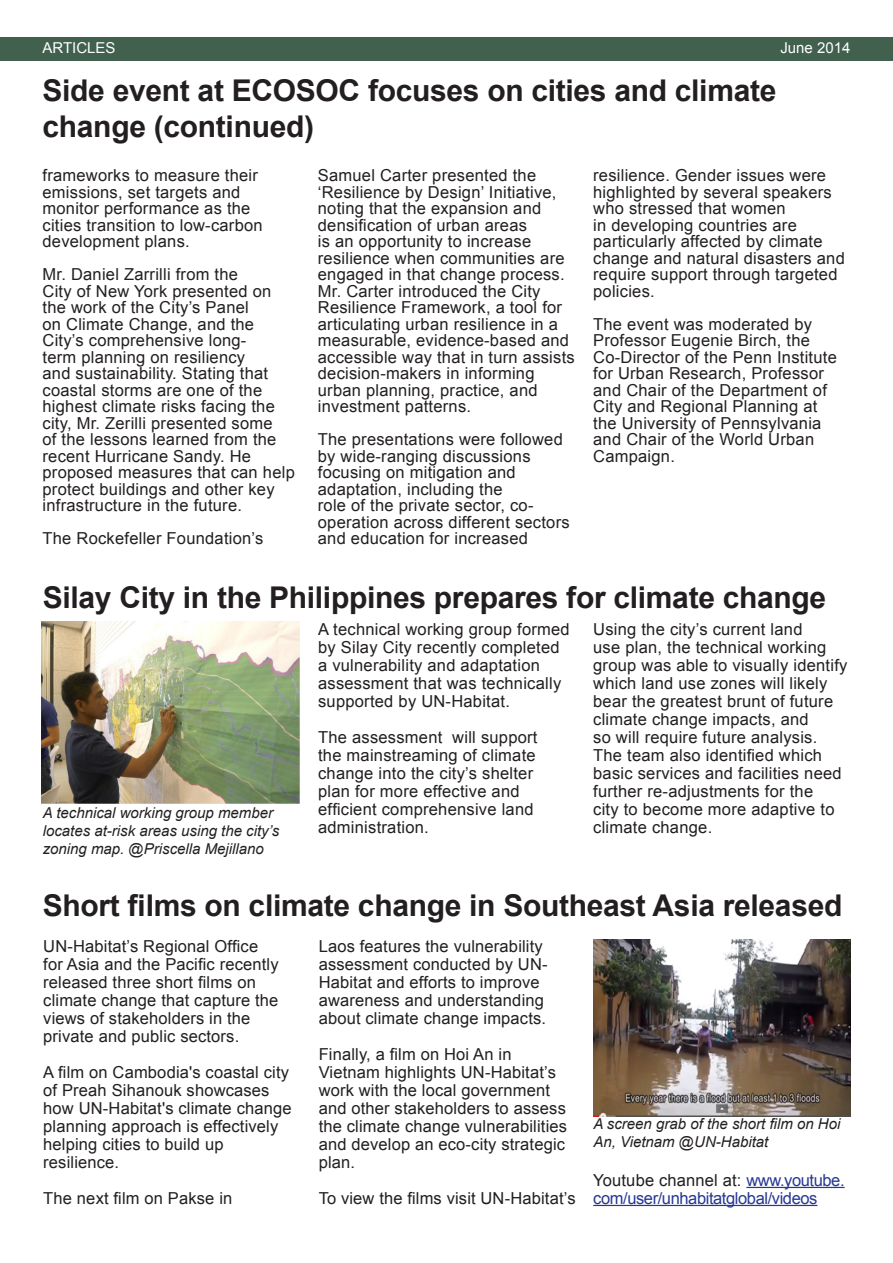
<style>
.page{position:relative;width:893px;height:1263px;background:#fff}
.page>*{position:absolute;margin:0;border:0;box-sizing:border-box;transform-origin:0 0}
.t1{font:700 30px/36.2px "Arial";letter-spacing:-.01em;color:#231f20}
.t2{font:16.5px/16.5px "Arial";letter-spacing:.015em;color:#231f20}
.t3{font:16.5px/18px "Arial";letter-spacing:-.025em;color:#263893}
.t4{font:italic 15px/18px "Arial";color:#231f20}
.t5{font:15px "Arial";color:#fff}
.s1{color:#231f20}
</style>
<div class="page">
<div style="left:0;top:38px;width:893px;height:23px;background:#41604e"></div>
<img style="left:42px;top:622px;width:258px;height:181px">
<img style="left:593px;top:940px;width:257px;height:176px">
<hr style="left:746px;top:1187px;width:99px;height:1px;background:#263893">
<hr style="left:593px;top:1205px;width:224px;height:1px;background:#263893">
<p class="t5" style="left:43px;top:38px;width:75px">ARTICLES</p>
<p class="t5" style="left:780px;top:38px;width:72px">June 2014</p>
<p class="t1" style="left:43px;top:73px;width:735px">Side event at ECOSOC focuses on cities and climate change (continued)</p>
<p class="t2" style="left:43px;top:168px;width:222px">frameworks to measure their emissions, set targets and monitor performance as the cities transition to low-carbon development plans.</p>
<p class="t2" style="left:43px;top:267px;width:254px">Mr. Daniel Zarrilli from the<br>City of New York presented on the work of the City’s Panel<br>on Climate Change, and the<br>City’s comprehensive long-<br>term planning on resiliency<br>and sustainability. Stating that coastal storms are one of the highest climate risks facing the city, Mr. Zerilli presented some<br>of the lessons learned from the recent Hurricane Sandy. He proposed measures that can help protect buildings and other key infrastructure in the future.</p>
<p class="t2" style="left:43px;top:531px;width:222px">The Rockefeller Foundation’s</p>
<p class="t2" style="left:318px;top:168px;width:258px">Samuel Carter presented the ‘Resilience by Design’ Initiative, noting that the expansion and densification of urban areas<br>is an opportunity to increase resilience when communities are engaged in that change process.<br>Mr. Carter introduced the City<br>Resilience Framework, a tool for articulating urban resilience in a measurable, evidence-based and accessible way that in turn assists decision-makers in informing urban planning, practice, and investment patterns.</p>
<p class="t2" style="left:318px;top:432px;width:253px">The presentations were followed by wide-ranging discussions focusing on mitigation and adaptation, including the<br>role of the private sector, co&shy;operation across different sectors and education for increased</p>
<p class="t2" style="left:593px;top:168px;width:253px">resilience. Gender issues were highlighted by several speakers who stressed that women<br>in developing countries are particularly affected by climate change and natural disasters and require support through targeted policies.</p>
<p class="t2" style="left:593px;top:316px;width:245px">The event was moderated by<br>Professor Eugenie Birch, the<br>Co-Director of the Penn Institute for Urban Research, Professor and Chair of the Department of<br>City and Regional Planning at the University of Pennsylvania and Chair of the World Urban<br>Campaign.</p>
<p class="t1" style="left:43px;top:580px;width:785px">Silay City in the Philippines prepares for climate change</p>
<p class="t4" style="left:43px;top:804px;width:238px">A technical working group member locates at-risk areas using the city’s zoning map. @Priscella Mejillano</p>
<p class="t2" style="left:318px;top:620px;width:253px;line-height:18px">A technical working group formed by Silay City recently completed a vulnerability and adaptation assessment that was technically supported by UN-Habitat.</p>
<p class="t2" style="left:318px;top:728px;width:221px;line-height:18px">The assessment will support the mainstreaming of climate change into the city’s shelter plan for more effective and efficient comprehensive land administration.</p>
<p class="t2" style="left:593px;top:620px;width:256px;line-height:18px">Using the city’s current land<br>use plan, the technical working group was able to visually identify which land use zones will likely bear the greatest brunt of future climate change impacts, and<br>so will require future analysis.<br>The team also identified which basic services and facilities need further re-adjustments for the<br>city to become more adaptive to climate change.</p>
<p class="t1" style="left:43px;top:888px;width:801px">Short films on climate change in Southeast Asia released</p>
<p class="t2" style="left:43px;top:937px;width:237px;line-height:18px">UN-Habitat’s Regional Office for Asia and the Pacific recently released three short films on climate change that capture the views of stakeholders in the private and public sectors.</p>
<p class="t2" style="left:43px;top:1063px;width:250px;line-height:18px">A film on Cambodia's coastal city of Preah Sihanouk showcases how UN-Habitat's climate change planning approach is effectively helping cities to build up resilience.</p>
<p class="t2" style="left:43px;top:1190px;width:191px">The next film on Pakse in</p>
<p class="t2" style="left:319px;top:937px;width:230px;line-height:18px">Laos features the vulnerability assessment conducted by UN-<br>Habitat and efforts to improve awareness and understanding about climate change impacts.</p>
<p class="t2" style="left:319px;top:1045px;width:250px;line-height:18px">Finally, a film on Hoi An in<br>Vietnam highlights UN-Habitat’s work with the local government and other stakeholders to assess the climate change vulnerabilities and develop an eco-city strategic plan.</p>
<p class="t2" style="left:319px;top:1190px;width:258px">To view the films visit UN-Habitat’s</p>
<p class="t4" style="left:593px;top:1115px;width:249px">A screen grab of the short film on Hoi<br>An, Vietnam @UN-Habitat</p>
<p class="t3" style="left:593px;top:1171px;width:253px"><span class="s1">Youtube channel at:</span> www.youtube. com/user/unhabitatglobal/videos</p>
</div>
